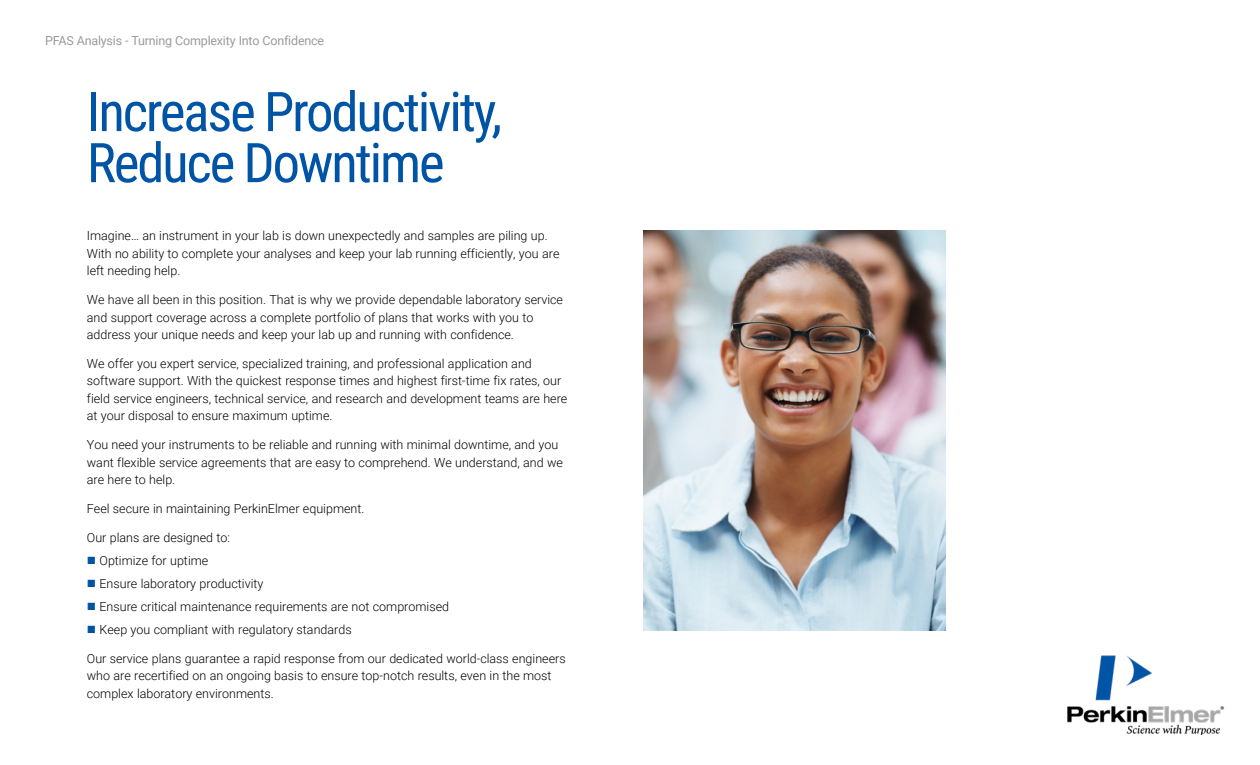
<style>
.page{position:relative;width:1260px;height:765px;background:#fff}
.page>*{position:absolute;margin:0;border:0;box-sizing:border-box;transform-origin:0 0}
.t1{font:54.75px/51.1px "Roboto Condensed";letter-spacing:-.04em;color:#0054a6}
.t2{font:300 12.5px/17.5px "Roboto";color:#000}
.t3{font:12.5px "Roboto";letter-spacing:-.015em;color:#999b9e}
.s1{color:#0054a6}
</style>
<div class="page">
<img style="left:1067px;top:655px;width:157px;height:80px">
<img style="left:644px;top:231px;width:302px;height:400px">
<p class="t3" style="left:45px;top:32px;width:281px">PFAS Analysis - Turning Complexity Into Confidence</p>
<h1 class="t1" style="left:87px;top:84px;width:417px">Increase Productivity,<br>Reduce Downtime</h1>
<p class="t2" style="left:87px;top:227px;width:474px">Imagine… an instrument in your lab is down unexpectedly and samples are piling up.<br>With no ability to complete your analyses and keep your lab running efficiently, you are left needing help.</p>
<p class="t2" style="left:87px;top:290px;width:478px">We have all been in this position. That is why we provide dependable laboratory service and support coverage across a complete portfolio of plans that works with you to address your unique needs and keep your lab up and running with confidence.</p>
<p class="t2" style="left:87px;top:354px;width:482px">We offer you expert service, specialized training, and professional application and software support. With the quickest response times and highest first-time fix rates, our field service engineers, technical service, and research and development teams are here at your disposal to ensure maximum uptime.</p>
<p class="t2" style="left:87px;top:435px;width:478px">You need your instruments to be reliable and running with minimal downtime, and you want flexible service agreements that are easy to comprehend. We understand, and we are here to help.</p>
<p class="t2" style="left:87px;top:499px;width:279px">Feel secure in maintaining PerkinElmer equipment.</p>
<p class="t2" style="left:87px;top:528px;width:145px">Our plans are designed to:</p>
<p class="t2" style="left:87px;top:551px;width:123px"><span class="s1">■</span> Optimize for uptime</p>
<p class="t2" style="left:87px;top:574px;width:178px"><span class="s1">■</span> Ensure laboratory productivity</p>
<p class="t2" style="left:87px;top:597px;width:364px"><span class="s1">■</span> Ensure critical maintenance requirements are not compromised</p>
<p class="t2" style="left:87px;top:620px;width:266px"><span class="s1">■</span> Keep you compliant with regulatory standards</p>
<p class="t2" style="left:87px;top:649px;width:480px">Our service plans guarantee a rapid response from our dedicated world-class engineers who are recertified on an ongoing basis to ensure top-notch results, even in the most complex laboratory environments.</p>
</div>
